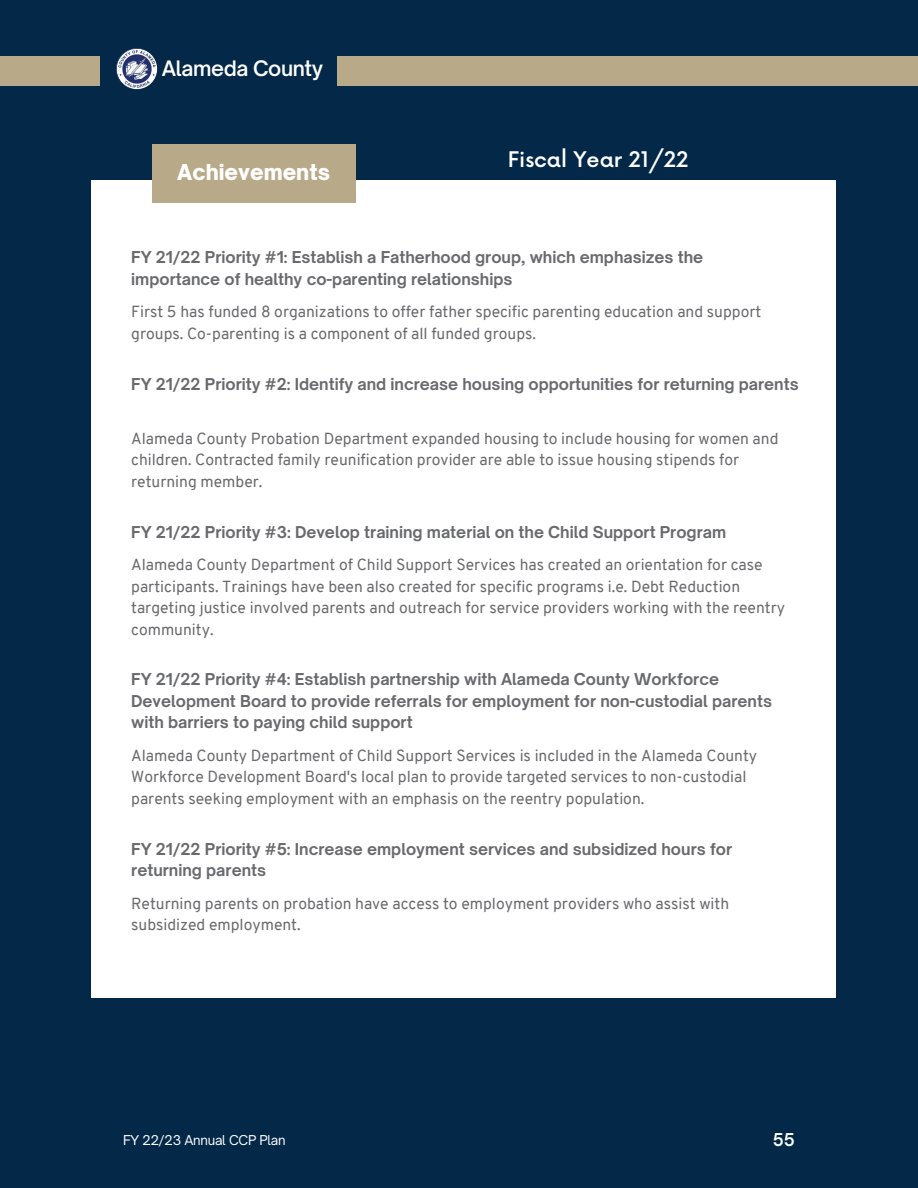
<style>
.page{position:relative;width:918px;height:1188px;background:#032848}
.page>*{position:absolute;margin:0;border:0;box-sizing:border-box;transform-origin:0 0}
.t1{font:500 21px "Now";color:#fff}
.t2{font:900 21px "Open Sauce One";color:#fff}
.t3{font:600 20.4px "Open Sauce One";letter-spacing:-.02em;color:#fff}
.t4{font:600 16.95px "Open Sauce One";color:#fff}
.t5{font:15.6px/21.5px "Overpass";color:#696a6d}
.t6{font:700 15.6px/21.5px "Open Sauce One";color:#696a6d}
.t7{font:13.05px "Open Sauce One";letter-spacing:-.02em;color:#fff}
</style>
<div class="page">
<div style="left:91px;top:180px;width:744px;height:818px;background:#fff"></div>
<div style="left:337px;top:56px;width:581px;height:29px;background:#b8a988"></div>
<div style="left:0;top:56px;width:100px;height:29px;background:#b8a988"></div>
<img style="left:116px;top:48px;width:41px;height:41px;border-radius:50%">
<div style="left:152px;top:144px;width:204px;height:59px;background:#b8a988"></div>
<h2 class="t3" style="left:162px;top:55px;width:163px">Alameda County</h2>
<h1 class="t2" style="left:177px;top:159px;width:154px">Achievements</h1>
<h1 class="t1" style="left:508px;top:148px;width:182px">Fiscal Year 21/22</h1>
<p class="t6" style="left:131px;top:247px;width:574px">FY 21/22 Priority #1: Establish a Fatherhood group, which emphasizes the importance of healthy co-parenting relationships</p>
<p class="t5" style="left:131px;top:301px;width:632px">First 5 has funded 8 organizations to offer father specific parenting education and support groups. Co-parenting is a component of all funded groups.</p>
<p class="t6" style="left:131px;top:373px;width:669px">FY 21/22 Priority #2: Identify and increase housing opportunities for returning parents</p>
<p class="t5" style="left:131px;top:428px;width:649px">Alameda County Probation Department expanded housing to include housing for women and children. Contracted family reunification provider are able to issue housing stipends for returning member.</p>
<p class="t6" style="left:131px;top:521px;width:597px">FY 21/22 Priority #3: Develop training material on the Child Support Program</p>
<p class="t5" style="left:131px;top:554px;width:655px">Alameda County Department of Child Support Services has created an orientation for case participants. Trainings have been also created for specific programs i.e. Debt Reduction targeting justice involved parents and outreach for service providers working with the reentry community.</p>
<p class="t6" style="left:131px;top:669px;width:642px">FY 21/22 Priority #4: Establish partnership with Alameda County Workforce<br>Development Board to provide referrals for employment for non-custodial parents with barriers to paying child support</p>
<p class="t5" style="left:131px;top:745px;width:628px">Alameda County Department of Child Support Services is included in the Alameda County<br>Workforce Development Board's local plan to provide targeted services to non-custodial parents seeking employment with an emphasis on the reentry population.</p>
<p class="t6" style="left:131px;top:838px;width:602px">FY 21/22 Priority #5: Increase employment services and subsidized hours for returning parents</p>
<p class="t5" style="left:131px;top:893px;width:599px">Returning parents on probation have access to employment providers who assist with subsidized employment.</p>
<p class="t7" style="left:123px;top:1132px;width:164px">FY 22/23 Annual CCP Plan</p>
<p class="t4" style="left:773px;top:1129px;width:24px">55</p>
</div>
